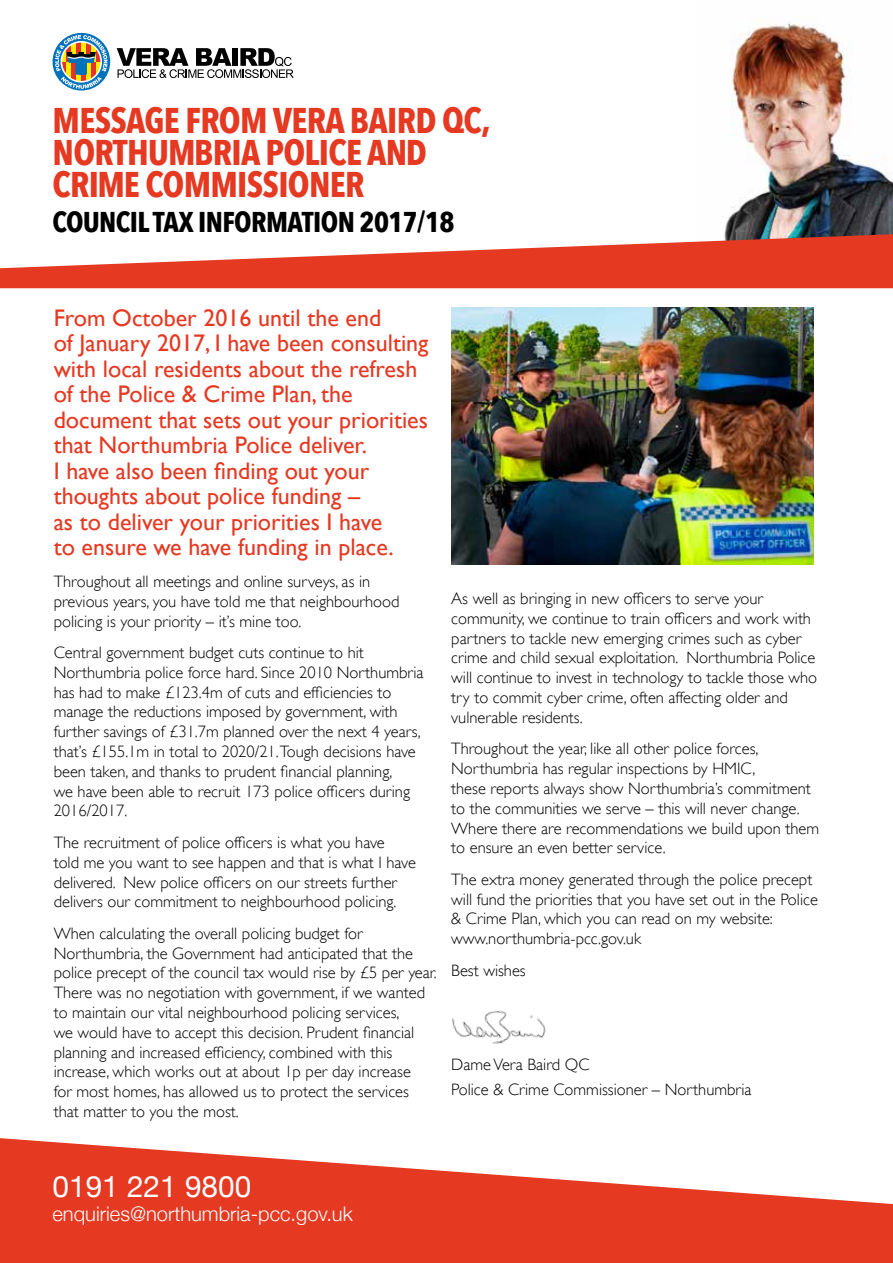
<style>
.page{position:relative;width:893px;height:1263px;background:#fff}
.page>*{position:absolute;margin:0;border:0;box-sizing:border-box;transform-origin:0 0}
.t1{font:700 35.7px/32.1px "Avenir Next Condensed";letter-spacing:-.02em;color:#e53922}
.t2{font:29.85px "Helvetica Neue";color:#fff}
.t3{font:700 28.5px "Avenir Next Condensed";letter-spacing:-.02em;color:#000}
.t4{font:24px/25.5px "Gill Sans";color:#e53922}
.t5{font:300 20.1px "Helvetica Neue";color:#fff}
.t6{font:300 16.5px/19.8px "Gill Sans";color:#000}
</style>
<div class="page">
<img style="left:724px;top:19px;width:169px;height:215px">
<svg style="left:0;top:234px;width:893px;height:54px;fill:#e53922"></svg>
<svg style="left:53px;top:33px;width:57px;height:58px"></svg>
<svg style="left:55px;top:35px;width:53px;height:54px"></svg>
<svg style="left:117px;top:48px;width:177px;height:30px"></svg>
<svg style="left:0;top:1138px;width:893px;height:125px;fill:#e53922"></svg>
<img style="left:451px;top:308px;width:362px;height:256px">
<img style="left:452px;top:1010px;width:94px;height:34px">
<h1 class="t1" style="left:53px;top:104px;width:440px">MESSAGE FROM VERA BAIRD QC,<br>NORTHUMBRIA POLICE AND<br>CRIME COMMISSIONER</h1>
<h3 class="t3" style="left:53px;top:205px;width:403px">COUNCIL TAX INFORMATION 2017/18</h3>
<p class="t4" style="left:54px;top:305px;width:376px">From October 2016 until the end<br>of January 2017, I have been consulting with local residents about the refresh of the Police &amp; Crime Plan, the document that sets out your priorities that Northumbria Police deliver.<br>I have also been finding out your thoughts about police funding –<br>as to deliver your priorities I have<br>to ensure we have funding in place.</p>
<p class="t6" style="left:54px;top:571px;width:347px">Throughout all meetings and online surveys, as in previous years, you have told me that neighbourhood policing is your priority – it’s mine too.</p>
<p class="t6" style="left:54px;top:642px;width:371px">Central government budget cuts continue to hit Northumbria police force hard. Since 2010 Northumbria has had to make £123.4m of cuts and efficiencies to manage the reductions imposed by government, with further savings of £31.7m planned over the next 4 years, that’s £155.1m in total to 2020/21.Tough decisions have been taken, and thanks to prudent financial planning,<br>we have been able to recruit 173 police officers during 2016/2017.</p>
<p class="t6" style="left:54px;top:832px;width:364px">The recruitment of police officers is what you have<br>told me you want to see happen and that is what I have delivered. New police officers on our streets further delivers our commitment to neighbourhood policing.</p>
<p class="t6" style="left:54px;top:923px;width:385px">When calculating the overall policing budget for Northumbria, the Government had anticipated that the police precept of the council tax would rise by £5 per year.<br>There was no negotiation with government, if we wanted to maintain our vital neighbourhood policing services,<br>we would have to accept this decision. Prudent financial planning and increased efficiency, combined with this increase, which works out at about 1p per day increase<br>for most homes, has allowed us to protect the services that matter to you the most.</p>
<p class="t6" style="left:451px;top:588px;width:367px">As well as bringing in new officers to serve your community, we continue to train officers and work with partners to tackle new emerging crimes such as cyber crime and child sexual exploitation. Northumbria Police will continue to invest in technology to tackle those who try to commit cyber crime, often affecting older and vulnerable residents.</p>
<p class="t6" style="left:451px;top:739px;width:369px">Throughout the year, like all other police forces, Northumbria has regular inspections by HMIC,<br>these reports always show Northumbria’s commitment to the communities we serve – this will never change.<br>Where there are recommendations we build upon them to ensure an even better service.</p>
<p class="t6" style="left:451px;top:869px;width:368px">The extra money generated through the police precept will fund the priorities that you have set out in the Police &amp; Crime Plan, which you can read on my website: www.northumbria-pcc.gov.uk</p>
<p class="t6" style="left:451px;top:960px;width:76px">Best wishes</p>
<p class="t6" style="left:451px;top:1052px;width:302px;line-height:24.8px">Dame Vera Baird QC<br>Police &amp; Crime Commissioner – Northumbria</p>
<h2 class="t2" style="left:53px;top:1165px;width:200px">0191 221 9800</h2>
<p class="t5" style="left:53px;top:1198px;width:302px">enquiries@northumbria-pcc.gov.uk</p>
</div>
